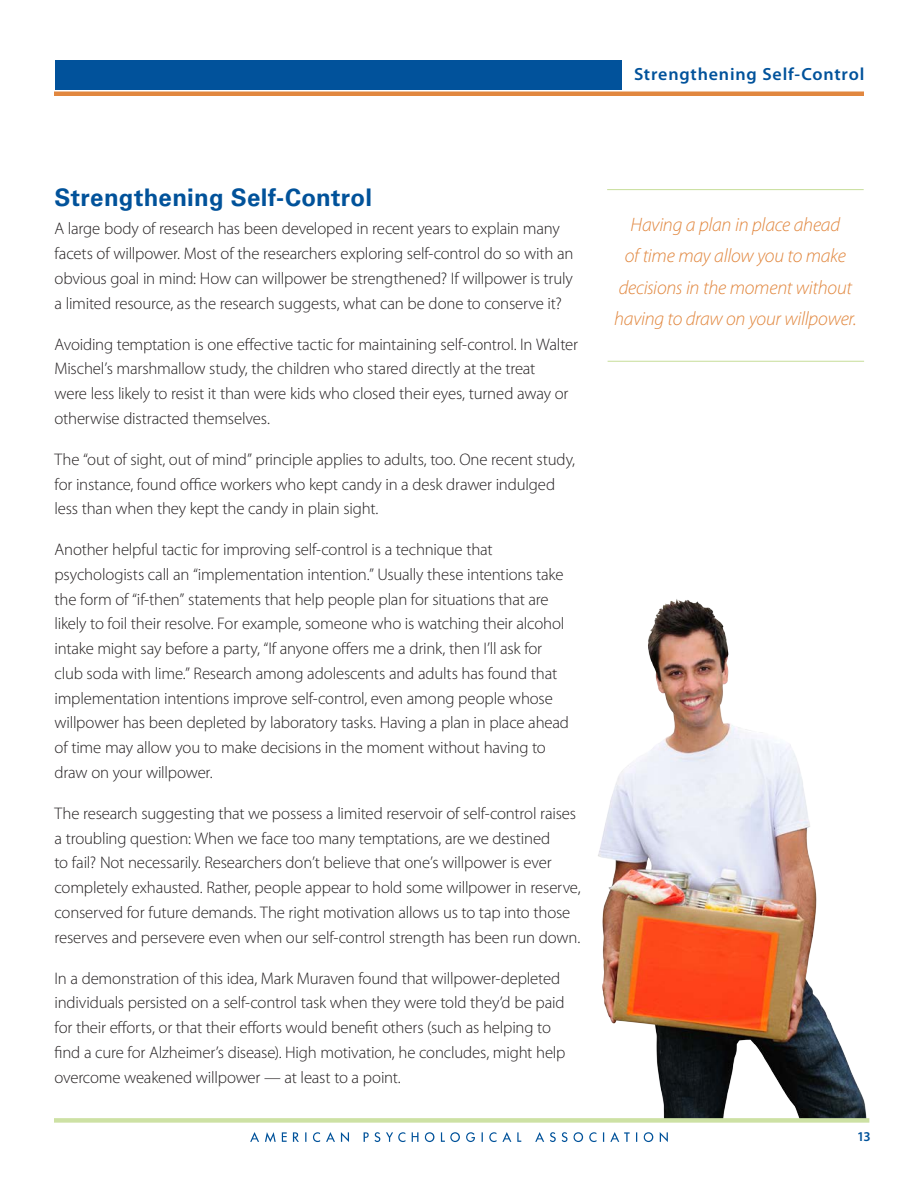
<style>
.page{position:relative;width:918px;height:1188px;background:#fff}
.page>*{position:absolute;margin:0;border:0;box-sizing:border-box;transform-origin:0 0}
.section_headline{font:700 24.3px "Univers LT Std";letter-spacing:.015em;color:#01529a}
.pull_out{font:italic 300 19.5px/31.5px "Myriad Pro";letter-spacing:-.015em;color:#e1873f;text-align:center}
.t1{font:600 17.7px "Myriad Pro";letter-spacing:.045em;color:#01529b}
.body_copy{font:300 16.8px/24.8px "Myriad Pro";letter-spacing:-.01em;color:#231f20}
.t2{font:600 13.5px "Myriad Pro";color:#01529a}
</style>
<div class="page">
<hr style="left:54px;top:92px;width:810px;height:4px;background:#e1873f">
<svg style="left:250px;top:1132px;width:418px;height:10px"></svg>
<hr style="left:607px;top:189px;width:257px;height:1px;background:#cde1a4">
<hr style="left:608px;top:361px;width:256px;height:1px;background:#cde1a4">
<div style="left:55px;top:60px;width:567px;height:30px;background:#01529b"></div>
<img style="left:598px;top:599px;width:269px;height:519px">
<div style="left:54px;top:1118px;width:815px;height:5px;background:#cde1a4"></div>
<p class="t1" style="left:634px;top:63px;width:232px">Strengthening Self-Control</p>
<p class="section_headline" style="left:55px;top:184px;width:319px">Strengthening Self-Control</p>
<p class="body_copy" style="left:55px;top:216px;width:521px">A large body of research has been developed in recent years to explain many facets of willpower. Most of the researchers exploring self-control do so with an obvious goal in mind: How can willpower be strengthened? If willpower is truly a limited resource, as the research suggests, what can be done to conserve it?</p>
<p class="body_copy" style="left:55px;top:331px;width:525px">Avoiding temptation is one effective tactic for maintaining self-control. In Walter Mischel’s marshmallow study, the children who stared directly at the treat<br>were less likely to resist it than were kids who closed their eyes, turned away or otherwise distracted themselves.</p>
<p class="body_copy" style="left:55px;top:447px;width:522px">The “out of sight, out of mind” principle applies to adults, too. One recent study, for instance, found office workers who kept candy in a desk drawer indulged less than when they kept the candy in plain sight.</p>
<p class="body_copy" style="left:55px;top:537px;width:516px">Another helpful tactic for improving self-control is a technique that psychologists call an “implementation intention.” Usually these intentions take the form of “if-then” statements that help people plan for situations that are likely to foil their resolve. For example, someone who is watching their alcohol intake might say before a party, “If anyone offers me a drink, then I’ll ask for club soda with lime.” Research among adolescents and adults has found that implementation intentions improve self-control, even among people whose willpower has been depleted by laboratory tasks. Having a plan in place ahead of time may allow you to make decisions in the moment without having to draw on your willpower.</p>
<p class="body_copy" style="left:55px;top:801px;width:528px">The research suggesting that we possess a limited reservoir of self-control raises a troubling question: When we face too many temptations, are we destined<br>to fail? Not necessarily. Researchers don’t believe that one’s willpower is ever completely exhausted. Rather, people appear to hold some willpower in reserve, conserved for future demands. The right motivation allows us to tap into those reserves and persevere even when our self-control strength has been run down.</p>
<p class="body_copy" style="left:55px;top:965px;width:513px">In a demonstration of this idea, Mark Muraven found that willpower-depleted individuals persisted on a self-control task when they were told they’d be paid for their efforts, or that their efforts would benefit others (such as helping to find a cure for Alzheimer’s disease). High motivation, he concludes, might help overcome weakened willpower — at least to a point.</p>
<p class="pull_out" style="left:614px;top:208px;width:244px">Having a plan in place ahead<br>of time may allow you to make decisions in the moment without having to draw on your willpower.</p>
<p class="t2" style="left:857px;top:1128px;width:15px">13</p>
</div>
